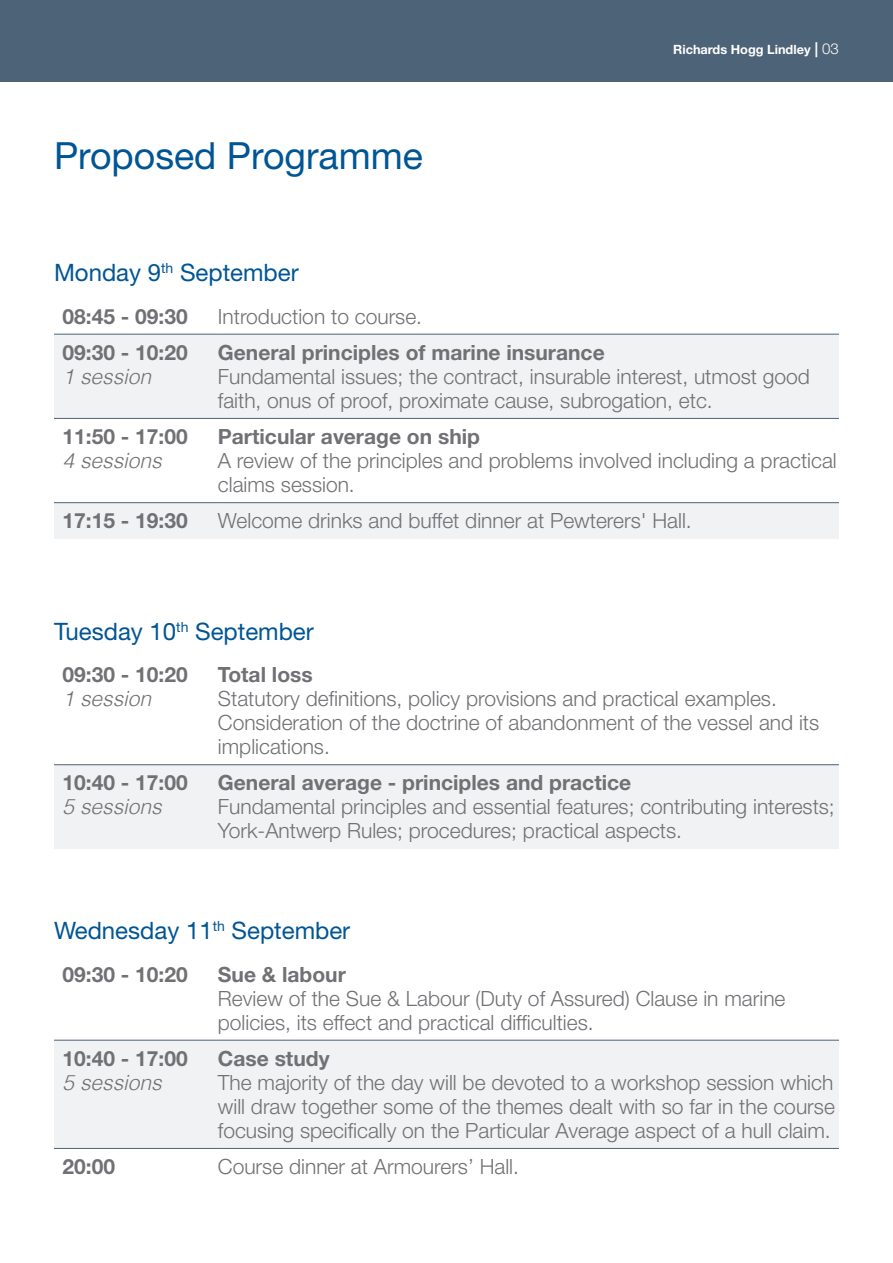
<style>
.page{position:relative;width:893px;height:1263px;background:#fff}
.page>*{position:absolute;margin:0;border:0;box-sizing:border-box;transform-origin:0 0}
.t1{font:37.5px "Helvetica Neue LT Std";color:#005595}
.t2{font:24px "Helvetica Neue LT Std";color:#005595}
.t3{font:300 21px/24px "Helvetica Neue LT Std";color:#717074}
.t4{font:700 21px "Helvetica Neue LT Std";color:#717074}
.t5{font:italic 300 21px "Helvetica";color:#717074}
.t6{font:700 12.75px "Helvetica Neue LT Std";color:#fff}
.s1{font-size:15px}
.s2{font-weight:300;font-size:15px}
</style>
<div class="page">
<svg style="left:54px;top:335px;width:785px;height:204px;fill:#f1f2f3"></svg>
<hr style="left:54px;top:334px;width:164px;height:1px;background:#4d6377">
<hr style="left:218px;top:334px;width:621px;height:1px;background:#4d6377">
<hr style="left:54px;top:418px;width:164px;height:1px;background:#4d6377">
<hr style="left:218px;top:418px;width:621px;height:1px;background:#4d6377">
<hr style="left:54px;top:502px;width:164px;height:1px;background:#4d6377">
<hr style="left:218px;top:502px;width:621px;height:1px;background:#4d6377">
<div style="left:54px;top:765px;width:785px;height:84px;background:#f1f2f3"></div>
<hr style="left:54px;top:764px;width:164px;height:1px;background:#4d6377">
<hr style="left:218px;top:764px;width:621px;height:1px;background:#4d6377">
<div style="left:54px;top:1041px;width:785px;height:107px;background:#f1f2f3"></div>
<hr style="left:54px;top:1040px;width:164px;height:1px;background:#4d6377">
<hr style="left:218px;top:1040px;width:621px;height:1px;background:#4d6377">
<hr style="left:54px;top:1148px;width:164px;height:1px;background:#4d6377">
<hr style="left:218px;top:1148px;width:621px;height:1px;background:#4d6377">
<div style="left:0;top:0;width:893px;height:81px;background:#4d6377"></div>
<p class="t1" style="left:54px;top:134px;width:370px">Proposed Programme</p>
<p class="t6" style="left:673px;top:42px;width:167px">Richards Hogg Lindley <span class="s1">|</span> <span class="s2">03</span></p>
<p class="t2" style="left:54px;top:258px;width:246px">Monday 9<sup>th</sup> September</p>
<p class="t4" style="left:63px;top:303px;width:127px">08:45 - 09:30</p>
<p class="t3" style="left:218px;top:304px;width:206px">Introduction to course.</p>
<p class="t4" style="left:63px;top:339px;width:127px">09:30 - 10:20</p>
<p class="t5" style="left:63px;top:358px;width:90px">1 session</p>
<p class="t4" style="left:218px;top:339px;width:388px">General principles of marine insurance</p>
<p class="t3" style="left:218px;top:364px;width:593px">Fundamental issues; the contract, insurable interest, utmost good faith, onus of proof, proximate cause, subrogation, etc.</p>
<p class="t4" style="left:63px;top:424px;width:127px">11:50 - 17:00</p>
<p class="t5" style="left:63px;top:443px;width:101px">4 sessions</p>
<p class="t4" style="left:218px;top:424px;width:264px">Particular average on ship</p>
<p class="t3" style="left:218px;top:448px;width:620px">A review of the principles and problems involved including a practical claims session.</p>
<p class="t4" style="left:63px;top:508px;width:127px">17:15 - 19:30</p>
<p class="t3" style="left:218px;top:508px;width:475px">Welcome drinks and buffet dinner at Pewterers' Hall.</p>
<p class="t2" style="left:54px;top:617px;width:261px">Tuesday 10<sup>th</sup> September</p>
<p class="t4" style="left:63px;top:662px;width:127px">09:30 - 10:20</p>
<p class="t5" style="left:63px;top:681px;width:90px">1 session</p>
<p class="t4" style="left:218px;top:662px;width:96px">Total loss</p>
<p class="t3" style="left:218px;top:686px;width:560px">Statutory definitions, policy provisions and practical examples.</p>
<p class="t3" style="left:218px;top:710px;width:603px">Consideration of the doctrine of abandonment of the vessel and its</p>
<p class="t3" style="left:218px;top:734px;width:113px">implications.</p>
<p class="t4" style="left:63px;top:770px;width:127px">10:40 - 17:00</p>
<p class="t5" style="left:63px;top:789px;width:101px">5 sessions</p>
<p class="t4" style="left:218px;top:770px;width:415px">General average - principles and practice</p>
<p class="t3" style="left:218px;top:794px;width:618px">Fundamental principles and essential features; contributing interests;<br>York-Antwerp Rules; procedures; practical aspects.</p>
<p class="t2" style="left:54px;top:916px;width:298px">Wednesday 11<sup>th</sup> September</p>
<p class="t4" style="left:63px;top:961px;width:127px">09:30 - 10:20</p>
<p class="t4" style="left:218px;top:961px;width:129px">Sue &amp; labour</p>
<p class="t3" style="left:218px;top:986px;width:569px">Review of the Sue &amp; Labour (Duty of Assured) Clause in marine policies, its effect and practical difficulties.</p>
<p class="t4" style="left:63px;top:1045px;width:127px">10:40 - 17:00</p>
<p class="t5" style="left:63px;top:1064px;width:101px">5 sessions</p>
<p class="t4" style="left:218px;top:1045px;width:113px">Case study</p>
<p class="t3" style="left:218px;top:1070px;width:618px;text-align:justify">The majority of the day will be devoted to a workshop session which will draw together some of the themes dealt with so far in the course focusing specifically on the Particular Average aspect of a hull claim.</p>
<p class="t4" style="left:63px;top:1153px;width:54px">20:00</p>
<p class="t3" style="left:218px;top:1154px;width:303px">Course dinner at Armourers’ Hall.</p>
</div>
